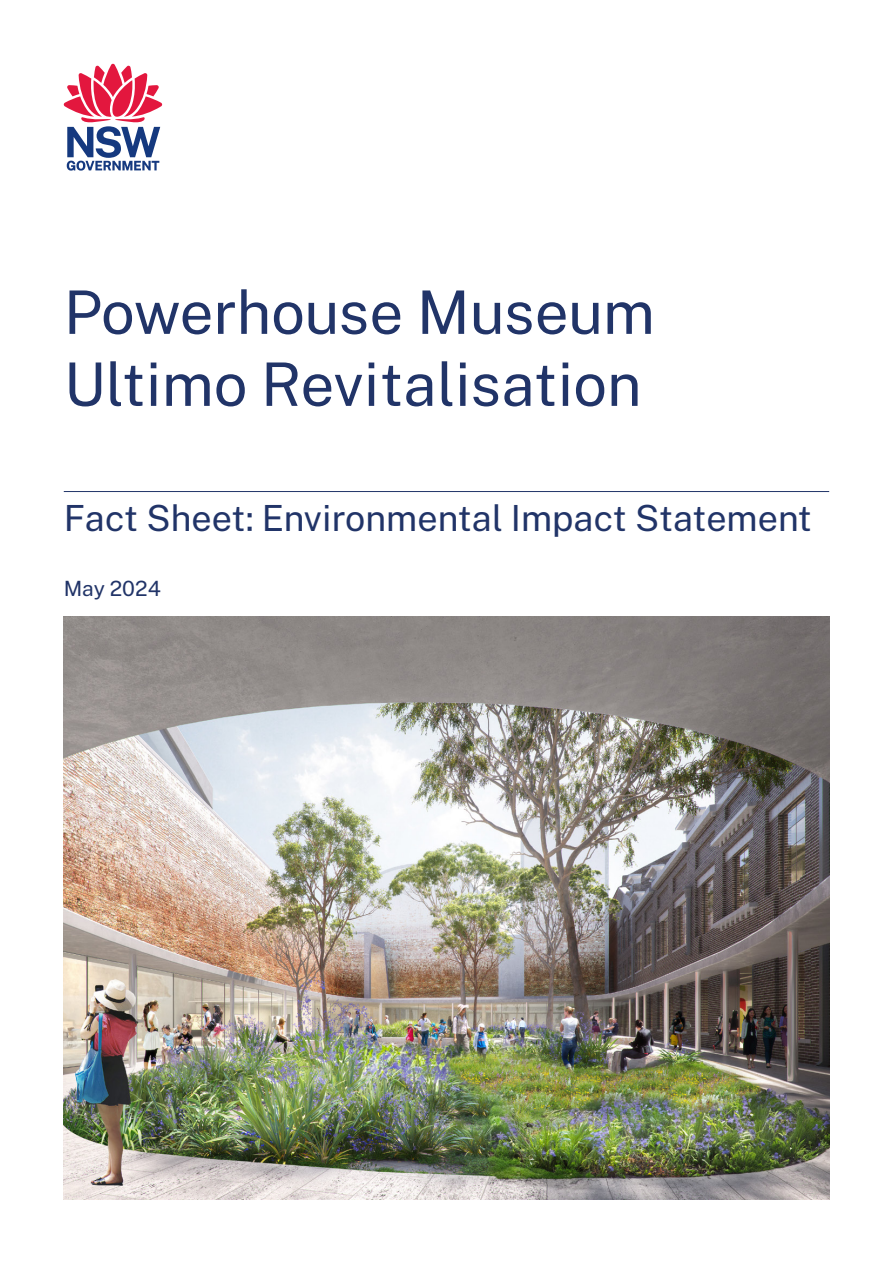
<style>
.page{position:relative;width:893px;height:1263px;background:#fff}
.page>*{position:absolute;margin:0;border:0;box-sizing:border-box;transform-origin:0 0}
.Title_Page_-_Heading{font:60px/72px "Public Sans";color:#213468}
.Title_Page_-_Sub_title{font:36px "Public Sans";color:#213468}
.Title_Page_-_Date{font:21px "Public Sans";color:#213468}
</style>
<div class="page">
<svg style="left:64px;top:64px;width:98px;height:107px"></svg>
<hr style="left:64px;top:491px;width:765px;height:1px;background:#213468">
<img style="left:64px;top:617px;width:765px;height:582px">
<p class="Title_Page_-_Heading" style="left:64px;top:272px;width:593px">Powerhouse Museum<br>Ultimo Revitalisation</p>
<p class="Title_Page_-_Sub_title" style="left:64px;top:492px;width:750px">Fact Sheet: Environmental Impact Statement</p>
<p class="Title_Page_-_Date" style="left:64px;top:573px;width:99px">May 2024</p>
</div>
